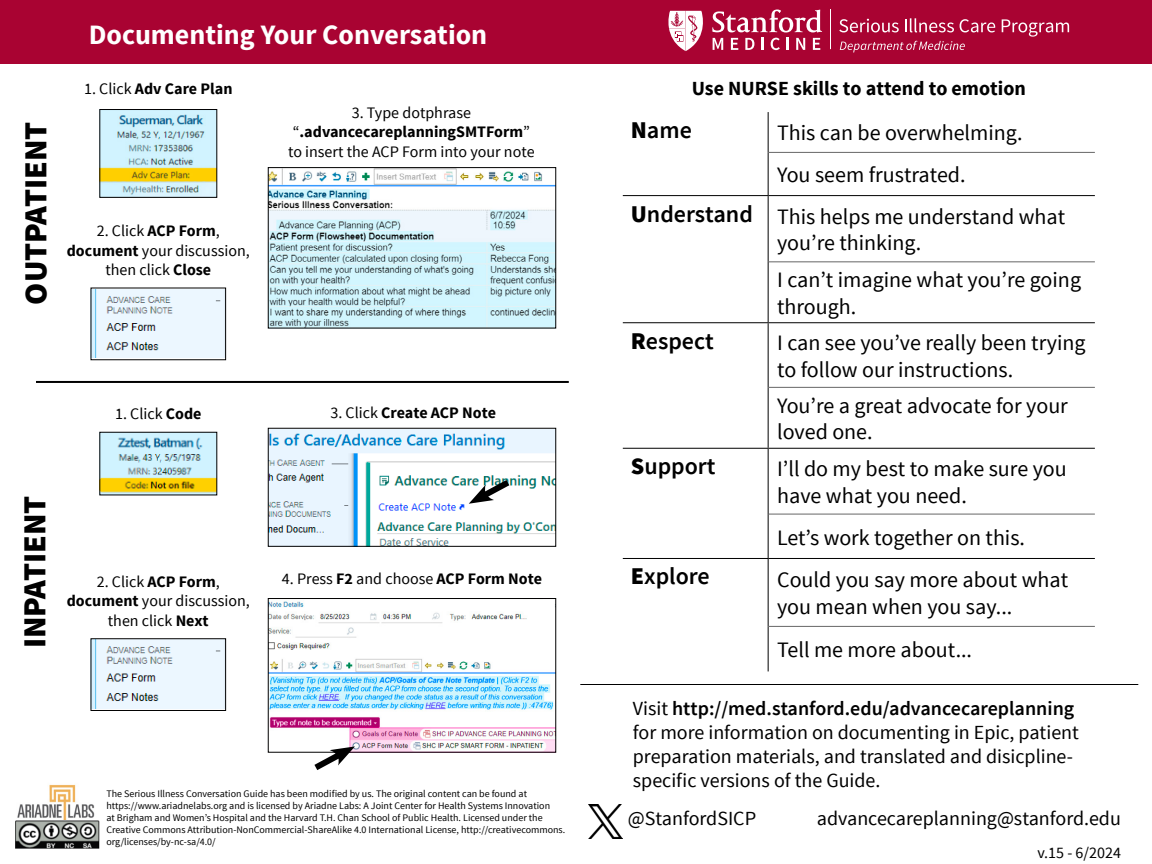
<style>
.page{position:relative;width:1152px;height:864px;background:#fff}
.page>*{position:absolute;margin:0;border:0;box-sizing:border-box;transform-origin:0 0}
.t1{font:900 32px "Source Sans Pro";color:#000}
.t2{font:700 28px "Source Sans Pro";color:#fff}
.t3{font:600 24px "Source Sans Pro";color:#000}
.t4{font:22px/26.4px "Source Sans Pro";color:#000}
.t5{font:20px/24px "Source Sans Pro";color:#000}
.t6{font:600 20px "Source Sans Pro";color:#000}
.t7{font:700 20px "Source Sans Pro";color:#000}
.t8{font:16px/19.2px "Source Sans Pro";color:#000;text-align:center}
.t9{font:700 16px "Source Sans Pro";color:#000}
.t10{font:10px/12px "Source Sans Pro";color:#000}
.s1{font-weight:400}
.s2{font-weight:700}
.s3{font-weight:900}
</style>
<div class="page">
<div style="left:0;top:0;width:1152px;height:63px;background:#a90332"></div>
<img style="left:588px;top:804px;width:34px;height:35px">
<img style="left:102px;top:111px;width:113px;height:85px">
<div style="left:100px;top:109px;width:117px;height:89px;border:1px solid #000"></div>
<img style="left:93px;top:290px;width:131px;height:67px">
<img style="left:270px;top:430px;width:284px;height:115px">
<div style="left:268px;top:428px;width:288px;height:119px;border:1px solid #000"></div>
<img style="left:270px;top:601px;width:284px;height:149px">
<div style="left:268px;top:598px;width:288px;height:154px;border:1px solid #000"></div>
<img style="left:270px;top:169px;width:284px;height:157px">
<div style="left:268px;top:167px;width:288px;height:161px;border:1px solid #000"></div>
<hr style="left:36px;top:381px;width:533px;height:2px;background:#000">
<hr style="left:580px;top:684px;width:558px;height:1px;background:#000">
<img style="left:102px;top:434px;width:113px;height:59px">
<img style="left:93px;top:640px;width:131px;height:68px">
<div style="left:91px;top:638px;width:135px;height:73px;border:1px solid #000"></div>
<svg style="left:469px;top:475px;width:47px;height:30px"></svg>
<svg style="left:308px;top:745px;width:47px;height:25px"></svg>
<hr style="left:830px;top:9px;width:1px;height:40px;background:#fff">
<svg style="left:668px;top:10px;width:154px;height:41px"></svg>
<svg style="left:839px;top:19px;width:60px;height:13px"></svg>
<svg style="left:905px;top:18px;width:49px;height:14px"></svg>
<svg style="left:960px;top:19px;width:35px;height:13px"></svg>
<svg style="left:1002px;top:19px;width:67px;height:18px"></svg>
<svg style="left:840px;top:41px;width:125px;height:11px"></svg>
<img style="left:17px;top:784px;width:78px;height:36px">
<img style="left:15px;top:820px;width:85px;height:29px">
<hr style="left:768px;top:112px;width:1px;height:40px;background:#000">
<hr style="left:768px;top:152px;width:1px;height:43px;background:#000">
<hr style="left:623px;top:195px;width:145px;height:1px;background:#000">
<hr style="left:768px;top:195px;width:327px;height:1px;background:#000">
<hr style="left:768px;top:196px;width:1px;height:66px;background:#000">
<hr style="left:768px;top:262px;width:1px;height:60px;background:#000">
<hr style="left:623px;top:322px;width:145px;height:1px;background:#000">
<hr style="left:768px;top:322px;width:327px;height:1px;background:#000">
<hr style="left:768px;top:323px;width:1px;height:64px;background:#000">
<hr style="left:768px;top:387px;width:1px;height:61px;background:#000">
<hr style="left:623px;top:448px;width:145px;height:1px;background:#000">
<hr style="left:768px;top:448px;width:327px;height:1px;background:#000">
<hr style="left:768px;top:449px;width:1px;height:65px;background:#000">
<hr style="left:768px;top:514px;width:1px;height:44px;background:#000">
<hr style="left:623px;top:558px;width:145px;height:1px;background:#000">
<hr style="left:768px;top:558px;width:327px;height:1px;background:#000">
<hr style="left:768px;top:559px;width:1px;height:67px;background:#000">
<hr style="left:768px;top:626px;width:1px;height:45px;background:#000">
<hr style="left:769px;top:152px;width:326px;height:1px;background:#666">
<hr style="left:769px;top:261px;width:326px;height:1px;background:#666">
<hr style="left:769px;top:387px;width:326px;height:1px;background:#666">
<hr style="left:769px;top:514px;width:326px;height:1px;background:#666">
<hr style="left:769px;top:626px;width:326px;height:1px;background:#666">
<p class="t1" style="left:15px;top:305px;width:184px;rotate:-90deg">OUTPATIENT</p>
<p class="t2" style="left:89px;top:16px;width:400px">Documenting Your Conversation</p>
<p class="t9" style="left:84px;top:78px;width:150px"><span class="s1">1. Click</span> Adv Care Plan</p>
<p class="t8" style="left:97px;top:222px;width:125px">2. Click <span class="s2">ACP Form</span>,</p>
<p class="t8" style="left:67px;top:241px;width:184px"><span class="s2">document</span> your discussion, then click <span class="s2">Close</span></p>
<p class="t8" style="left:352px;top:104px;width:121px">3. Type dotphrase</p>
<p class="t9" style="left:293px;top:122px;width:239px"><span class="s1">“</span>.advancecareplanningSMTForm<span class="s1">”</span></p>
<p class="t8" style="left:288px;top:142px;width:248px">to insert the ACP Form into your note</p>
<p class="t8" style="left:115px;top:404px;width:88px">1. Click <span class="s2">Code</span></p>
<p class="t1" style="left:14px;top:648px;width:154px;rotate:-90deg">INPATIENT</p>
<p class="t8" style="left:97px;top:573px;width:125px">2. Click <span class="s2">ACP Form</span>,</p>
<p class="t8" style="left:67px;top:592px;width:185px"><span class="s2">document</span> your discussion, then click <span class="s2">Next</span></p>
<p class="t9" style="left:330px;top:403px;width:167px"><span class="s1">3. Click</span> Create ACP Note</p>
<p class="t8" style="left:282px;top:569px;width:262px">4. Press <span class="s2">F2</span> and choose <span class="s2">ACP Form Note</span></p>
<p class="t10" style="left:106px;top:788px;width:460px">The Serious Illness Conversation Guide has been modified by us. The original content can be found at https://www.ariadnelabs.org and is licensed by Ariadne Labs: A Joint Center for Health Systems Innovation<br>at Brigham and Women’s Hospital and the Harvard T.H. Chan School of Public Health. Licensed under the Creative Commons Attribution-NonCommercial-ShareAlike 4.0 International License, http://creativecommons. org/licenses/by-nc-sa/4.0/</p>
<p class="t7" style="left:692px;top:76px;width:336px">Use NURSE skills to attend to emotion</p>
<p class="t3" style="left:631px;top:115px;width:63px"><span class="s3">N</span>ame</p>
<p class="t4" style="left:777px;top:120px;width:247px">This can be overwhelming.</p>
<p class="t4" style="left:777px;top:162px;width:190px">You seem frustrated.</p>
<p class="t3" style="left:631px;top:198px;width:124px"><span class="s3">U</span>nderstand</p>
<p class="t4" style="left:777px;top:204px;width:289px">This helps me understand what you’re thinking.</p>
<p class="t4" style="left:777px;top:267px;width:305px">I can’t imagine what you’re going through.</p>
<p class="t3" style="left:631px;top:326px;width:85px"><span class="s3">R</span>espect</p>
<p class="t4" style="left:777px;top:330px;width:310px">I can see you’ve really been trying to follow our instructions.</p>
<p class="t4" style="left:777px;top:393px;width:292px">You’re a great advocate for your loved one.</p>
<p class="t3" style="left:631px;top:451px;width:86px"><span class="s3">S</span>upport</p>
<p class="t4" style="left:777px;top:456px;width:291px">I’ll do my best to make sure you have what you need.</p>
<p class="t4" style="left:777px;top:524px;width:249px">Let’s work together on this.</p>
<p class="t3" style="left:631px;top:561px;width:80px"><span class="s3">E</span>xplore</p>
<p class="t4" style="left:777px;top:567px;width:293px">Could you say more about what you mean when you say...</p>
<p class="t4" style="left:777px;top:637px;width:196px">Tell me more about...</p>
<p class="t6" style="left:633px;top:695px;width:443px"><span class="s1">Visit</span> http://med.stanford.edu/advancecareplanning</p>
<p class="t5" style="left:633px;top:720px;width:448px">for more information on documenting in Epic, patient preparation materials, and translated and disicpline&shy;specific versions of the Guide.</p>
<p class="t5" style="left:628px;top:807px;width:130px">@StanfordSICP</p>
<p class="t5" style="left:817px;top:807px;width:306px">advancecareplanning@stanford.edu</p>
<p class="t8" style="left:1037px;top:844px;width:85px">v.15 - 6/2024</p>
</div>
